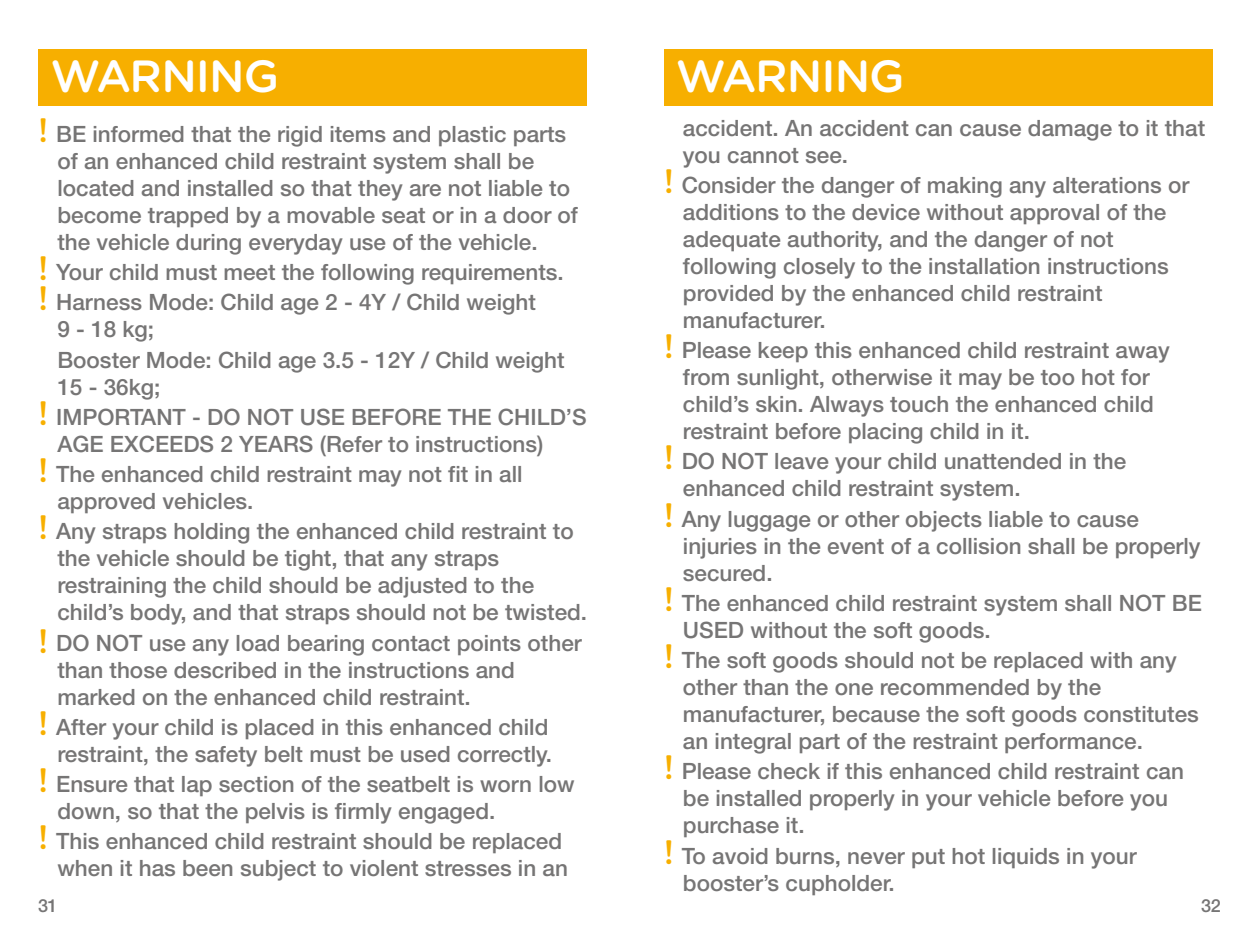
<style>
.page{position:relative;width:1251px;height:932px;background:#fff}
.page>*{position:absolute;margin:0;border:0;box-sizing:border-box;transform-origin:0 0}
.t1{font:500 45px "Gotham Rounded";letter-spacing:-.025em;color:#fff}
.t2{font:500 22.5px/27px "Helvetica Neue LT Std";color:#767575}
.t3{font:500 18px "Helvetica Neue LT Std";color:#767575}
.s1{font-family:"Gotham Rounded";font-size:33.75px;color:#f7af00}
</style>
<div class="page">
<div style="left:663px;top:49px;width:549px;height:57px;background:#f7af00"></div>
<div style="left:38px;top:49px;width:549px;height:57px;background:#f7af00"></div>
<h1 class="t1" style="left:51px;top:44px;width:230px">WARNING</h1>
<p class="t2" style="left:57px;top:120px;width:522px;text-indent:-19px"><span class="s1">!</span> BE informed that the rigid items and plastic parts of an enhanced child restraint system shall be located and installed so that they are not liable to become trapped by a movable seat or in a door of the vehicle during everyday use of the vehicle.</p>
<p class="t2" style="left:38px;top:257px;width:527px;line-height:30.2px"><span class="s1">!</span> Your child must meet the following requirements. <span class="s1">!</span> Harness Mode: Child age 2 - 4Y / Child weight</p>
<p class="t2" style="left:57px;top:314px;width:508px;line-height:30.2px">9 - 18 kg;<br>Booster Mode: Child age 3.5 - 12Y / Child weight</p>
<p class="t2" style="left:38px;top:371px;width:550px;line-height:30.2px;text-indent:19px">15 - 36kg;<br><span class="s1">!</span> IMPORTANT - DO NOT USE BEFORE THE CHILD’S</p>
<p class="t2" style="left:38px;top:428px;width:506px;line-height:30.2px;text-indent:19px">AGE EXCEEDS 2 YEARS (Refer to instructions) <span class="s1">!</span> The enhanced child restraint may not fit in all</p>
<p class="t2" style="left:38px;top:485px;width:537px;line-height:30.2px;text-indent:19px">approved vehicles.<br><span class="s1">!</span> Any straps holding the enhanced child restraint to</p>
<p class="t2" style="left:57px;top:544px;width:531px">the vehicle should be tight, that any straps restraining the child should be adjusted to the child’s body, and that straps should not be twisted.</p>
<p class="t2" style="left:57px;top:628px;width:525px;text-indent:-19px"><span class="s1">!</span> DO NOT use any load bearing contact points other than those described in the instructions and marked on the enhanced child restraint.</p>
<p class="t2" style="left:38px;top:713px;width:515px;text-align:right"><span class="s1">!</span> After your child is placed in this enhanced child restraint, the safety belt must be used correctly.</p>
<p class="t2" style="left:57px;top:770px;width:518px;text-indent:-19px"><span class="s1">!</span> Ensure that lap section of the seatbelt is worn low down, so that the pelvis is firmly engaged.</p>
<p class="t2" style="left:38px;top:827px;width:531px;text-align:right"><span class="s1">!</span> This enhanced child restraint should be replaced when it has been subject to violent stresses in an</p>
<h1 class="t1" style="left:676px;top:44px;width:230px">WARNING</h1>
<p class="t2" style="left:682px;top:114px;width:523px">accident. An accident can cause damage to it that you cannot see.</p>
<p class="t2" style="left:682px;top:171px;width:508px;text-indent:-19px"><span class="s1">!</span> Consider the danger of making any alterations or additions to the device without approval of the adequate authority, and the danger of not following closely to the installation instructions provided by the enhanced child restraint manufacturer.</p>
<p class="t2" style="left:682px;top:336px;width:488px;text-indent:-19px"><span class="s1">!</span> Please keep this enhanced child restraint away from sunlight, otherwise it may be too hot for child’s skin. Always touch the enhanced child restraint before placing child in it.</p>
<p class="t2" style="left:682px;top:447px;width:445px;text-indent:-19px"><span class="s1">!</span> DO NOT leave your child unattended in the enhanced child restraint system.</p>
<p class="t2" style="left:682px;top:504px;width:519px;text-indent:-19px"><span class="s1">!</span> Any luggage or other objects liable to cause injuries in the event of a collision shall be properly secured.</p>
<p class="t2" style="left:682px;top:589px;width:520px;text-indent:-19px"><span class="s1">!</span> The enhanced child restraint system shall NOT BE<br>USED without the soft goods.</p>
<p class="t2" style="left:682px;top:646px;width:517px;text-indent:-19px"><span class="s1">!</span> The soft goods should not be replaced with any other than the one recommended by the manufacturer, because the soft goods constitutes an integral part of the restraint performance.</p>
<p class="t2" style="left:682px;top:757px;width:502px;text-indent:-19px"><span class="s1">!</span> Please check if this enhanced child restraint can be installed properly in your vehicle before you purchase it.</p>
<p class="t2" style="left:682px;top:841px;width:455px;text-indent:-19px"><span class="s1">!</span> To avoid burns, never put hot liquids in your booster’s cupholder.</p>
<p class="t3" style="left:38px;top:894px;width:21px">31</p>
<p class="t3" style="left:1200px;top:894px;width:21px">32</p>
</div>
